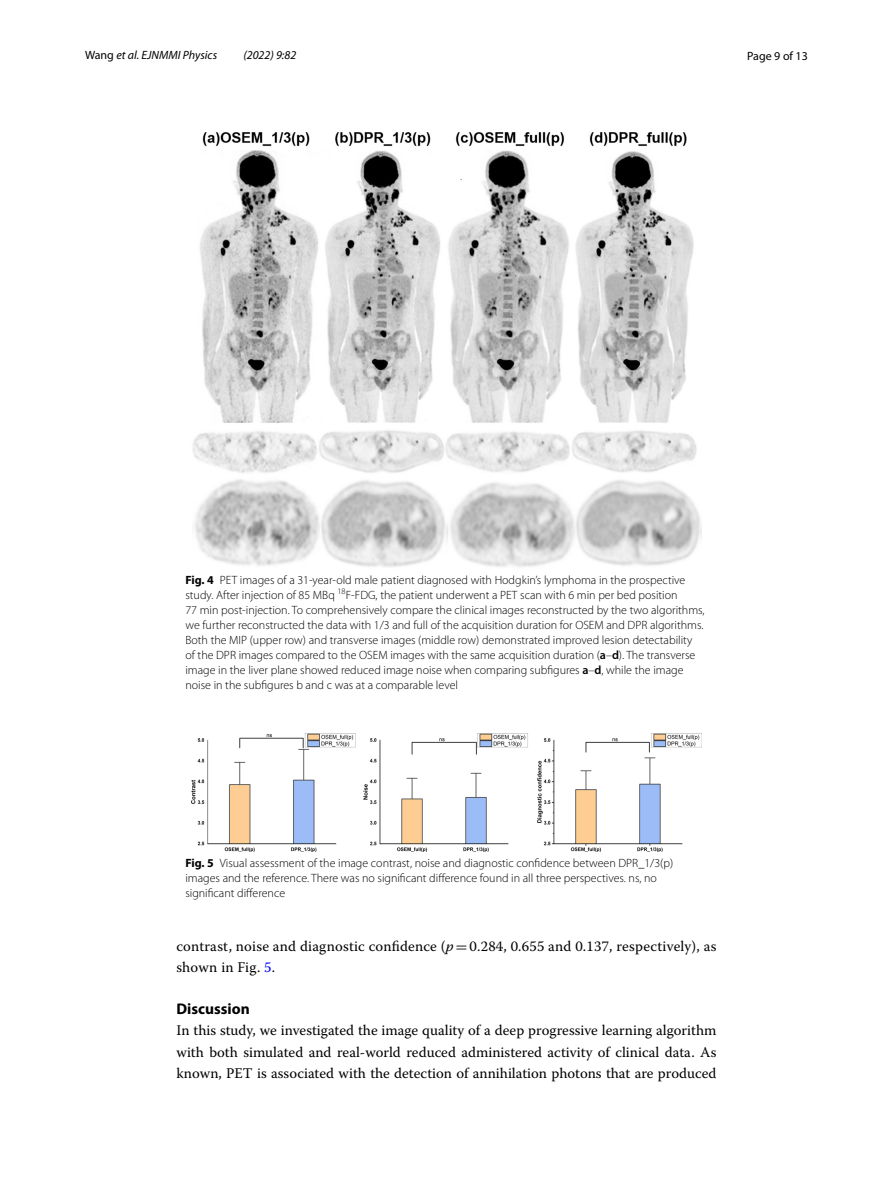
<style>
.page{position:relative;width:893px;height:1187px;background:#fff}
.page>*{position:absolute;margin:0;border:0;box-sizing:border-box;transform-origin:0 0}
.t1{font:700 15.45px "Myriad Pro";color:#000}
.t2{font:14.7px/21.3px "Warnock Pro";letter-spacing:.015em;color:#000}
.t3{font:300 12px/15px "Myriad Pro";color:#000}
.t4{font:italic 12px "Myriad Pro";color:#000}
.t5{font:12px "Myriad Pro";color:#000}
.s1{font-style:normal}
.s2{font-weight:700}
.s3{font-weight:600}
.s4{font-style:italic}
.s5{font-family:"MTSY"}
.s6{color:#00f}
</style>
<div class="page">
<img style="left:192px;top:133px;width:510px;height:434px">
<img style="left:191px;top:733px;width:511px;height:118px">
<p class="t4" style="left:85px;top:48px;width:134px"><span class="s1">Wang</span> et al. EJNMMI Physics</p>
<p class="t4" style="left:243px;top:48px;width:54px">(2022) 9:82</p>
<p class="t5" style="left:747px;top:48px;width:62px">Page 9 of 13</p>
<p class="t3" style="left:185px;top:572px;width:521px"><span class="s2">Fig. 4</span> PET images of a 31-year-old male patient diagnosed with Hodgkin’s lymphoma in the prospective study. After injection of 85 MBq <sup>18</sup>F-FDG, the patient underwent a PET scan with 6 min per bed position<br>77 min post-injection. To comprehensively compare the clinical images reconstructed by the two algorithms, we further reconstructed the data with 1/3 and full of the acquisition duration for OSEM and DPR algorithms.<br>Both the MIP (upper row) and transverse images (middle row) demonstrated improved lesion detectability of the DPR images compared to the OSEM images with the same acquisition duration (<span class="s3">a</span>–<span class="s3">d</span>). The transverse image in the liver plane showed reduced image noise when comparing subfigures <span class="s3">a</span>–<span class="s3">d</span>, while the image noise in the subfigures b and c was at a comparable level</p>
<p class="t3" style="left:185px;top:855px;width:489px"><span class="s2">Fig. 5</span> Visual assessment of the image contrast, noise and diagnostic confidence between DPR_1/3(p) images and the reference. There was no significant difference found in all three perspectives. ns, no significant difference</p>
<p class="t2" style="left:176px;top:934px;width:541px">contrast, noise and diagnostic confidence (<span class="s4">p</span><span class="s5">=</span>0.284, 0.655 and 0.137, respectively), as shown in Fig. <span class="s6">5</span>.</p>
<p class="t1" style="left:176px;top:998px;width:75px">Discussion</p>
<p class="t2" style="left:176px;top:1019px;width:542px;text-align:justify">In this study, we investigated the image quality of a deep progressive learning algorithm with both simulated and real-world reduced administered activity of clinical data. As known, PET is associated with the detection of annihilation photons that are produced</p>
</div>
